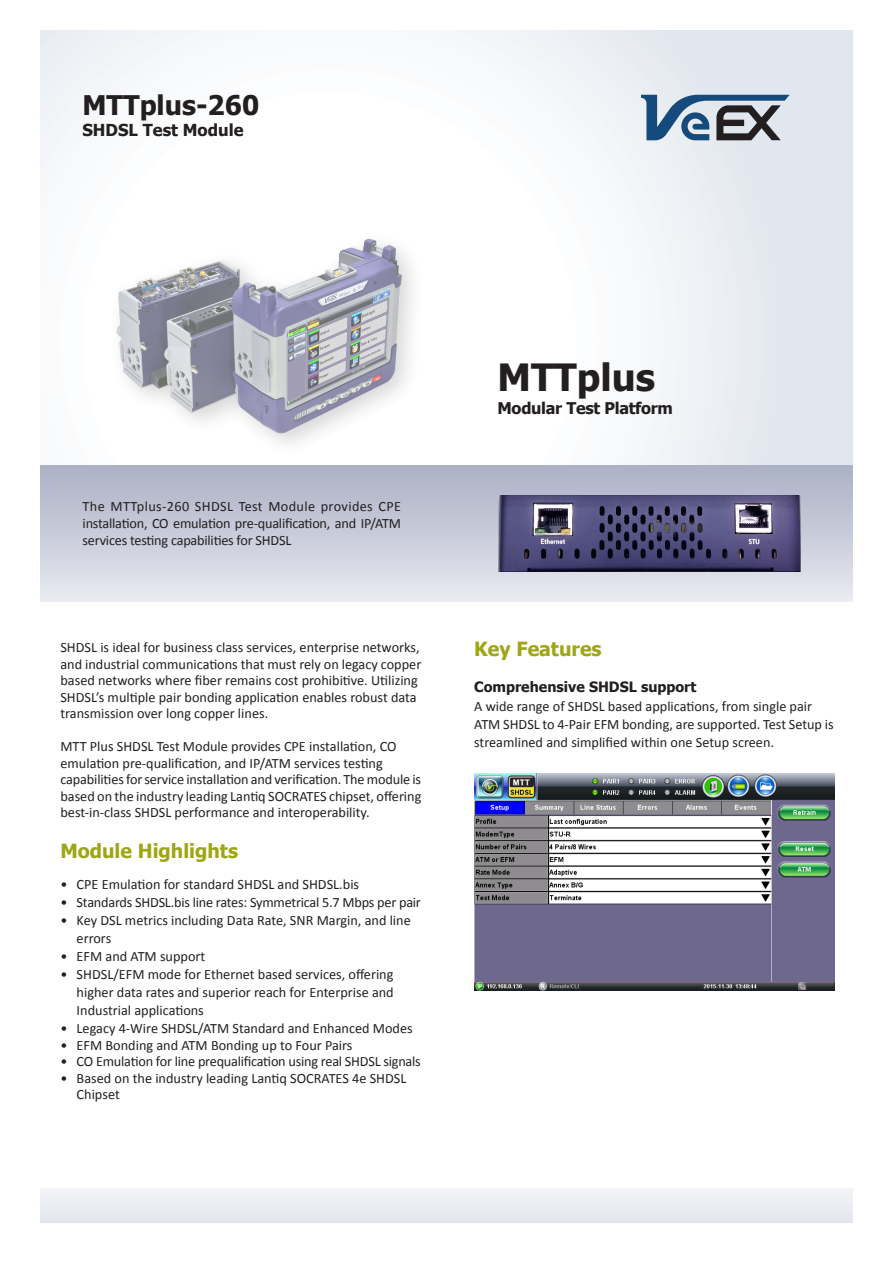
<style>
.page{position:relative;width:893px;height:1263px;background:#fff}
.page>*{position:absolute;margin:0;border:0;box-sizing:border-box;transform-origin:0 0}
._0-Product_Name{font:700 37.5px "Tahoma";color:#231f20}
.t1{font:700 27px "Tahoma";color:#231f20}
._1-Highlights_and_Fe{font:700 19.5px "Tahoma";color:#9ea615}
.t2{font:700 16.5px "Tahoma";color:#231f20}
.t3{font:700 16.2px "Tahoma";letter-spacing:-.015em;color:#231f20}
._6-Body_text_no_inde{font:14.25px/18px "Calibri";color:#231f20;text-align:justify}
._6-Body_text_no_inde-2{font:14.25px "Calibri";color:#221f1f}
._3-Product_subhead2{font:700 14.25px "Tahoma";color:#231f20}
</style>
<div class="page">
<div style="left:40px;top:30px;width:813px;height:462px;background:linear-gradient(to right,#fff,#e9eef2)"></div>
<div style="left:40px;top:465px;width:813px;height:136px;background:linear-gradient(to bottom,#a9aec3,#e5e6ed)"></div>
<div style="left:40px;top:1188px;width:813px;height:34px;background:#eaedf2"></div>
<svg style="left:641px;top:95px;width:149px;height:45px"></svg>
<div style="left:107px;top:228px;width:319px;height:229px;background:#231f20;opacity:.3"></div>
<img style="left:116px;top:237px;width:285px;height:196px">
<img style="left:499px;top:496px;width:301px;height:75px">
<img style="left:474px;top:774px;width:361px;height:216px">
<p class="t1" style="left:83px;top:86px;width:178px">MTTplus-260</p>
<p class="t2" style="left:83px;top:119px;width:162px">SHDSL Test Module</p>
<p class="_6-Body_text_no_inde" style="left:83px;top:498px;width:320px;line-height:16.8px">The MTTplus-260 SHDSL Test Module provides CPE installation, CO emulation pre-qualification, and IP/ATM services testing capabilities for SHDSL</p>
<p class="_6-Body_text_no_inde-2" style="left:60px;top:638px;width:361px">SHDSL is ideal for business class services, enterprise networks,</p>
<p class="_6-Body_text_no_inde-2" style="left:60px;top:655px;width:362px">and industrial communications that must rely on legacy copper</p>
<p class="_6-Body_text_no_inde-2" style="left:60px;top:671px;width:359px">based networks where fiber remains cost prohibitive. Utilizing</p>
<p class="_6-Body_text_no_inde-2" style="left:60px;top:688px;width:358px">SHDSL’s multiple pair bonding application enables robust data</p>
<p class="_6-Body_text_no_inde-2" style="left:60px;top:704px;width:209px">transmission over long copper lines.</p>
<p class="_6-Body_text_no_inde-2" style="left:60px;top:737px;width:338px">MTT Plus SHDSL Test Module provides CPE installation, CO</p>
<p class="_6-Body_text_no_inde-2" style="left:60px;top:754px;width:324px">emulation pre-qualification, and IP/ATM services testing</p>
<p class="_6-Body_text_no_inde-2" style="left:60px;top:770px;width:362px">capabilities for service installation and verification. The module is</p>
<p class="_6-Body_text_no_inde-2" style="left:60px;top:787px;width:362px">based on the industry leading Lantiq SOCRATES chipset, offering</p>
<p class="_6-Body_text_no_inde-2" style="left:60px;top:803px;width:311px">best-in-class SHDSL performance and interoperability.</p>
<p class="_1-Highlights_and_Fe" style="left:60px;top:837px;width:179px">Module Highlights</p>
<p class="_6-Body_text_no_inde" style="left:60px;top:875px;width:300px">• CPE Emulation for standard SHDSL and SHDSL.bis</p>
<p class="_6-Body_text_no_inde" style="left:60px;top:893px;width:362px">• Standards SHDSL.bis line rates: Symmetrical 5.7 Mbps per pair</p>
<p class="_6-Body_text_no_inde" style="left:77px;top:911px;width:336px;text-indent:-16px">• Key DSL metrics including Data Rate, SNR Margin, and line errors</p>
<p class="_6-Body_text_no_inde" style="left:60px;top:947px;width:146px">• EFM and ATM support</p>
<p class="_6-Body_text_no_inde" style="left:77px;top:965px;width:319px;text-indent:-16px">• SHDSL/EFM mode for Ethernet based services, offering higher data rates and superior reach for Enterprise and Industrial applications</p>
<p class="_6-Body_text_no_inde" style="left:60px;top:1019px;width:354px">• Legacy 4-Wire SHDSL/ATM Standard and Enhanced Modes</p>
<p class="_6-Body_text_no_inde" style="left:60px;top:1036px;width:294px">• EFM Bonding and ATM Bonding up to Four Pairs</p>
<p class="_6-Body_text_no_inde" style="left:60px;top:1052px;width:362px">• CO Emulation for line prequalification using real SHDSL signals</p>
<p class="_6-Body_text_no_inde" style="left:77px;top:1070px;width:331px;line-height:16.5px;text-indent:-16px">• Based on the industry leading Lantiq SOCRATES 4e SHDSL<br>Chipset</p>
<p class="_0-Product_Name" style="left:497px;top:352px;width:159px">MTTplus</p>
<p class="t3" style="left:497px;top:397px;width:177px">Modular Test Platform</p>
<p class="_1-Highlights_and_Fe" style="left:474px;top:635px;width:129px">Key Features</p>
<p class="_3-Product_subhead2" style="left:474px;top:676px;width:224px">Comprehensive SHDSL support</p>
<p class="_6-Body_text_no_inde" style="left:474px;top:697px;width:339px">A wide range of SHDSL based applications, from single pair</p>
<p class="_6-Body_text_no_inde" style="left:474px;top:715px;width:361px">ATM SHDSL to 4-Pair EFM bonding, are supported. Test Setup is</p>
<p class="_6-Body_text_no_inde" style="left:474px;top:733px;width:301px">streamlined and simplified within one Setup screen.</p>
</div>
